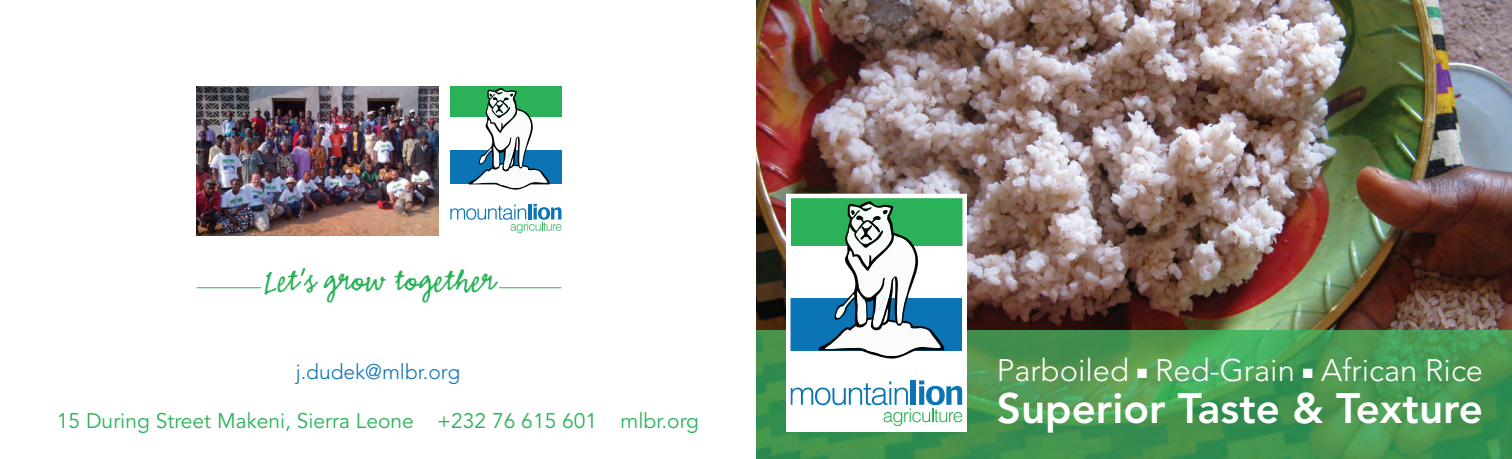
<style>
.page{position:relative;width:1512px;height:459px;background:#fff}
.page>*{position:absolute;margin:0;border:0;box-sizing:border-box;transform-origin:0 0}
.t1{font:800 42.15px "Avenir LT Std";color:#fff}
.t2{font:36px "Emmascript MVB Std";color:#2bb259}
.t3{font:300 30.9px "Avenir LT Std";color:#fff}
.t4{font:21px "Avenir LT Std";color:#2bb259}
.t5{font:300 21px "Avenir LT Std";color:#0d72b6}
</style>
<div class="page">
<img style="left:756px;top:0;width:756px;height:331px">
<img style="left:756px;top:331px;width:756px;height:128px">
<svg style="left:784px;top:191px;width:185px;height:243px"></svg>
<hr style="left:197px;top:287px;width:364px;height:1px;background:#2bb259">
<div style="left:262px;top:254px;width:237px;height:53px;background:#fff"></div>
<div style="left:450px;top:86px;width:112px;height:32px;background:#2bb258"></div>
<div style="left:450px;top:117px;width:112px;height:35px;background:#fff"></div>
<div style="left:450px;top:150px;width:112px;height:34px;background:#0b74b5"></div>
<svg style="left:468px;top:88px;width:82px;height:102px"></svg>
<svg style="left:450px;top:204px;width:111px;height:29px"></svg>
<img style="left:196px;top:86px;width:243px;height:149px">
<h2 class="t2" style="left:265px;top:261px;width:233px">Let’s grow together</h2>
<p class="t5" style="left:296px;top:359px;width:166px">j.dudek@mlbr.org</p>
<p class="t4" style="left:57px;top:408px;width:644px">15 During Street Makeni, Sierra Leone +232 76 615 601 mlbr.org</p>
<h3 class="t3" style="left:997px;top:352px;width:488px">Parboiled ■ Red-Grain ■ African Rice</h3>
<h1 class="t1" style="left:997px;top:383px;width:488px">Superior Taste &amp; Texture</h1>
</div>
